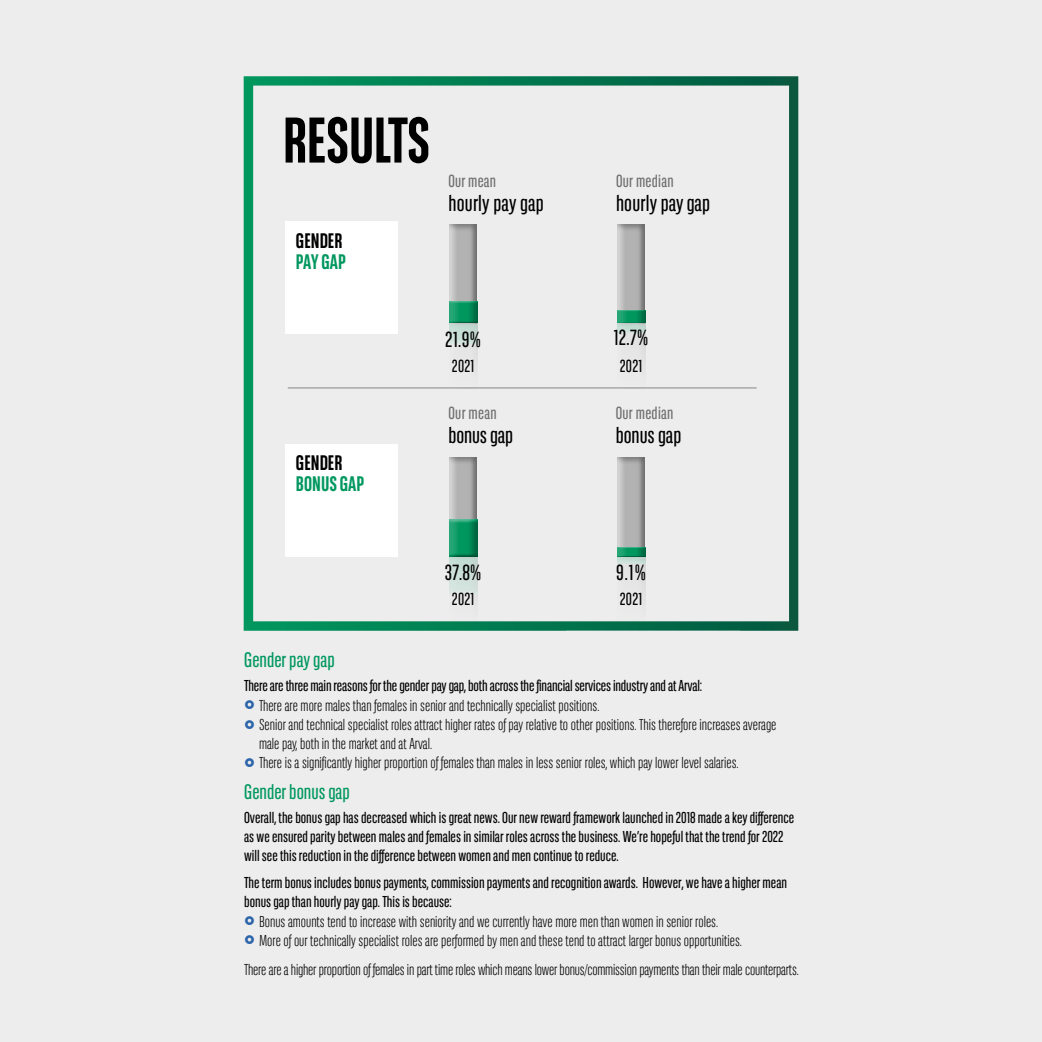
<style>
.page{position:relative;width:1042px;height:1042px;background:#ededed}
.page>*{position:absolute;margin:0;border:0;box-sizing:border-box;transform-origin:0 0}
.t1{font:700 64.23px "BNPP Sans Condensed";letter-spacing:-.01em;color:#000}
.t2{font:22.75px "BNPP Sans Condensed";color:#000}
.t3{font:21.88px "BNPP Sans Condensed";color:#000}
.t4{font:21px "BNPP Sans Condensed";color:#00975f}
.t5{font:700 21px "BNPP Sans Condensed";color:#00975f}
.t6{font:700 21px "BNPP Sans Condensed";color:#000}
.t7{font:17.5px "BNPP Sans Condensed";letter-spacing:.015em;color:#706f6f}
.t8{font:17.5px "BNPP Sans Condensed";letter-spacing:.015em;color:#000}
.t9{font:300 15.75px/19.2px "BNPP Sans Condensed";color:#000}
.t10{font:15.75px/19.2px "BNPP Sans Condensed";color:#000}
</style>
<div class="page">
<svg style="left:244px;top:76px;width:554px;height:555px"></svg>
<div style="left:285px;top:222px;width:112px;height:112px;background:#fff"></div>
<div style="left:285px;top:444px;width:112px;height:112px;background:#fff"></div>
<hr style="left:288px;top:387px;width:468px;height:2px;background:#b3b2b2">
<div style="left:439px;top:321px;width:40px;height:107px;background:#ededed"></div>
<div style="left:445px;top:321px;width:34px;height:111px;background:#ededed"></div>
<div style="left:437px;top:323px;width:48px;height:25px;background:#ededed"></div>
<div style="left:442px;top:323px;width:46px;height:23px;background:#000;opacity:.5"></div>
<div style="left:440px;top:218px;width:39px;height:114px;background:#fff;opacity:.65"></div>
<div style="left:445px;top:215px;width:34px;height:114px;background:#000;opacity:.4"></div>
<div style="left:438px;top:299px;width:47px;height:24px;background:#ededed"></div>
<div style="left:442px;top:300px;width:46px;height:23px;background:#000;opacity:.5"></div>
<div style="left:439px;top:554px;width:40px;height:108px;background:#fff;opacity:.65"></div>
<div style="left:445px;top:554px;width:34px;height:111px;background:#000;opacity:.4"></div>
<div style="left:437px;top:556px;width:48px;height:42px;background:#ededed"></div>
<div style="left:442px;top:556px;width:46px;height:39px;background:#000;opacity:.5"></div>
<div style="left:440px;top:451px;width:39px;height:114px;background:#fff;opacity:.65"></div>
<div style="left:445px;top:448px;width:34px;height:114px;background:#000;opacity:.4"></div>
<div style="left:438px;top:514px;width:47px;height:42px;background:#fff;opacity:.5"></div>
<div style="left:442px;top:517px;width:46px;height:39px;background:#000;opacity:.5"></div>
<div style="left:607px;top:321px;width:40px;height:107px;background:#ededed"></div>
<div style="left:613px;top:321px;width:34px;height:111px;background:#ececec"></div>
<div style="left:605px;top:323px;width:48px;height:14px;background:#fff;opacity:.5"></div>
<div style="left:610px;top:323px;width:46px;height:11px;background:#000;opacity:.5"></div>
<div style="left:607px;top:218px;width:39px;height:114px;background:#fff;opacity:.65"></div>
<div style="left:613px;top:215px;width:33px;height:114px;background:#000;opacity:.4"></div>
<div style="left:606px;top:309px;width:47px;height:14px;background:#ededed"></div>
<div style="left:610px;top:310px;width:46px;height:13px;background:#000;opacity:.5"></div>
<div style="left:607px;top:554px;width:40px;height:108px;background:#fff;opacity:.65"></div>
<div style="left:613px;top:554px;width:34px;height:111px;background:#000;opacity:.4"></div>
<div style="left:605px;top:556px;width:48px;height:12px;background:#fff;opacity:.5"></div>
<div style="left:610px;top:556px;width:46px;height:9px;background:#ededed"></div>
<div style="left:607px;top:451px;width:39px;height:114px;background:#fff;opacity:.65"></div>
<div style="left:613px;top:448px;width:33px;height:114px;background:#000;opacity:.4"></div>
<div style="left:606px;top:546px;width:47px;height:10px;background:#ededed"></div>
<div style="left:610px;top:547px;width:46px;height:9px;background:#000;opacity:.5"></div>
<h1 class="t1" style="left:283px;top:103px;width:149px">RESULTS</h1>
<h3 class="t6" style="left:296px;top:229px;width:48px">GENDER</h3>
<h3 class="t5" style="left:296px;top:250px;width:51px">PAY GAP</h3>
<p class="t7" style="left:448px;top:169px;width:49px">Our mean</p>
<h2 class="t2" style="left:448px;top:189px;width:97px">hourly pay gap</h2>
<h3 class="t6" style="left:296px;top:451px;width:48px">GENDER</h3>
<h3 class="t5" style="left:296px;top:472px;width:70px">BONUS GAP</h3>
<h3 class="t3" style="left:445px;top:325px;width:37px">21.9%</h3>
<p class="t8" style="left:452px;top:354px;width:24px">2021</p>
<p class="t7" style="left:448px;top:401px;width:50px">Our mean</p>
<h2 class="t2" style="left:448px;top:421px;width:66px">bonus gap</h2>
<h3 class="t3" style="left:445px;top:559px;width:38px">37.8%</h3>
<p class="t8" style="left:452px;top:588px;width:24px">2021</p>
<p class="t7" style="left:616px;top:169px;width:59px">Our median</p>
<h2 class="t2" style="left:616px;top:189px;width:96px">hourly pay gap</h2>
<h3 class="t3" style="left:614px;top:324px;width:36px">12.7%</h3>
<p class="t8" style="left:620px;top:354px;width:24px">2021</p>
<p class="t7" style="left:616px;top:401px;width:59px">Our median</p>
<h2 class="t2" style="left:616px;top:421px;width:67px">bonus gap</h2>
<h3 class="t3" style="left:616px;top:559px;width:31px">9.1%</h3>
<p class="t8" style="left:620px;top:588px;width:24px">2021</p>
<h3 class="t4" style="left:244px;top:647px;width:92px">Gender pay gap</h3>
<p class="t10" style="left:244px;top:676px;width:460px">There are three main reasons for the gender pay gap, both across the financial services industry and at Arval:</p>
<p class="t9" style="left:259px;top:695px;width:519px">There are more males than females in senior and technically specialist positions.<br>Senior and technical specialist roles attract higher rates of pay relative to other positions. This therefore increases average male pay, both in the market and at Arval.<br>There is a significantly higher proportion of females than males in less senior roles, which pay lower level salaries.</p>
<h3 class="t4" style="left:244px;top:778px;width:107px">Gender bonus gap</h3>
<p class="t10" style="left:244px;top:807px;width:551px">Overall, the bonus gap has decreased which is great news. Our new reward framework launched in 2018 made a key difference as we ensured parity between males and females in similar roles across the business. We’re hopeful that the trend for 2022 will see this reduction in the difference between women and men continue to reduce.</p>
<p class="t10" style="left:244px;top:873px;width:544px">The term bonus includes bonus payments, commission payments and recognition awards. However, we have a higher mean bonus gap than hourly pay gap. This is because:</p>
<p class="t9" style="left:259px;top:911px;width:484px">Bonus amounts tend to increase with seniority and we currently have more men than women in senior roles.<br>More of our technically specialist roles are performed by men and these tend to attract larger bonus opportunities.</p>
<p class="t9" style="left:244px;top:959px;width:556px">There are a higher proportion of females in part time roles which means lower bonus/commission payments than their male counterparts.</p>
</div>
